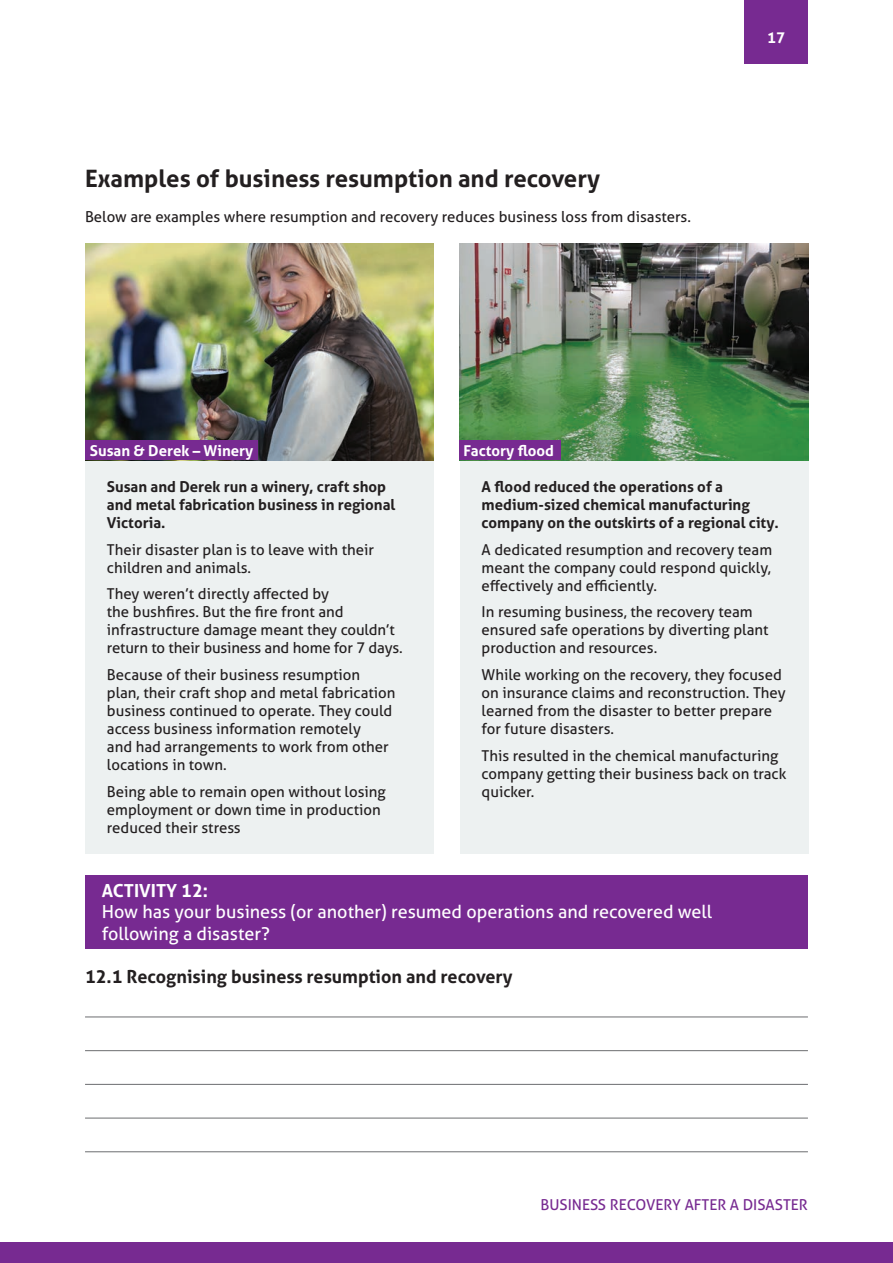
<style>
.page{position:relative;width:893px;height:1263px;background:#fff}
.page>*{position:absolute;margin:0;border:0;box-sizing:border-box;transform-origin:0 0}
.Subheadline_1{font:700 24px "Aller";color:#231f20}
.Body_Copy{font:18px/21.6px "Aller";color:#fff}
.Subheadline_2{font:700 18px "Aller";color:#231f20}
.Body_Copy-2{font:15px/18px "Aller";color:#231f20}
.Body_Copy_Bold{font:700 15px/18px "Aller";color:#231f20}
.Body_Copy-3{font:15px "Aller";color:#772a91}
.Body_Copy_Bold-2{font:700 15px "Aller";color:#fff}
.Page_Number{font:700 15px "Aller";color:#fff}
.s1{font-weight:700}
</style>
<div class="page">
<div style="left:0;top:1242px;width:893px;height:21px;background:#772a91"></div>
<div style="left:744px;top:0;width:64px;height:64px;background:#772a91"></div>
<div style="left:85px;top:875px;width:723px;height:73px;background:#772a91"></div>
<hr style="left:85px;top:1017px;width:723px;height:1px;background:#6c6d70">
<hr style="left:85px;top:1050px;width:723px;height:1px;background:#6c6d70">
<hr style="left:85px;top:1084px;width:723px;height:1px;background:#6c6d70">
<hr style="left:85px;top:1118px;width:723px;height:1px;background:#6c6d70">
<hr style="left:85px;top:1151px;width:723px;height:1px;background:#6c6d70">
<div style="left:86px;top:460px;width:348px;height:394px;background:#edf1f1"></div>
<div style="left:460px;top:460px;width:348px;height:394px;background:#edf1f1"></div>
<img style="left:86px;top:244px;width:348px;height:216px">
<img style="left:459px;top:244px;width:349px;height:216px">
<div style="left:86px;top:441px;width:172px;height:19px;background:#772a91"></div>
<div style="left:459px;top:441px;width:102px;height:19px;background:#772a91"></div>
<p class="Subheadline_1" style="left:85px;top:164px;width:517px">Examples of business resumption and recovery</p>
<p class="Body_Copy-2" style="left:85px;top:208px;width:607px">Below are examples where resumption and recovery reduces business loss from disasters.</p>
<p class="Page_Number" style="left:767px;top:29px;width:19px">17</p>
<p class="Body_Copy_Bold-2" style="left:90px;top:441px;width:165px">Susan &amp; Derek – Winery</p>
<p class="Body_Copy_Bold-2" style="left:464px;top:441px;width:92px">Factory flood</p>
<p class="Body_Copy_Bold" style="left:107px;top:478px;width:290px">Susan and Derek run a winery, craft shop and metal fabrication business in regional<br>Victoria.</p>
<p class="Body_Copy-2" style="left:107px;top:541px;width:269px">Their disaster plan is to leave with their children and animals.</p>
<p class="Body_Copy-2" style="left:107px;top:585px;width:297px">They weren’t directly affected by<br>the bushfires. But the fire front and infrastructure damage meant they couldn’t return to their business and home for 7 days.</p>
<p class="Body_Copy-2" style="left:107px;top:666px;width:290px">Because of their business resumption plan, their craft shop and metal fabrication business continued to operate. They could access business information remotely<br>and had arrangements to work from other locations in town.</p>
<p class="Body_Copy-2" style="left:107px;top:782px;width:280px">Being able to remain open without losing employment or down time in production reduced their stress</p>
<p class="Body_Copy_Bold" style="left:482px;top:478px;width:299px">A flood reduced the operations of a medium-sized chemical manufacturing company on the outskirts of a regional city.</p>
<p class="Body_Copy-2" style="left:482px;top:541px;width:292px;text-align:justify">A dedicated resumption and recovery team meant the company could respond quickly, effectively and efficiently.</p>
<p class="Body_Copy-2" style="left:482px;top:603px;width:288px">In resuming business, the recovery team ensured safe operations by diverting plant production and resources.</p>
<p class="Body_Copy-2" style="left:482px;top:666px;width:306px">While working on the recovery, they focused on insurance claims and reconstruction. They learned from the disaster to better prepare for future disasters.</p>
<p class="Body_Copy-2" style="left:482px;top:746px;width:306px">This resulted in the chemical manufacturing company getting their business back on track quicker.</p>
<p class="Body_Copy" style="left:102px;top:879px;width:612px"><span class="s1">ACTIVITY 12:<br></span>How has your business (or another) resumed operations and recovered well following a disaster?</p>
<p class="Subheadline_2" style="left:85px;top:965px;width:429px">12.1 Recognising business resumption and recovery</p>
<p class="Body_Copy-3" style="left:541px;top:1196px;width:269px">BUSINESS RECOVERY AFTER A DISASTER</p>
</div>
